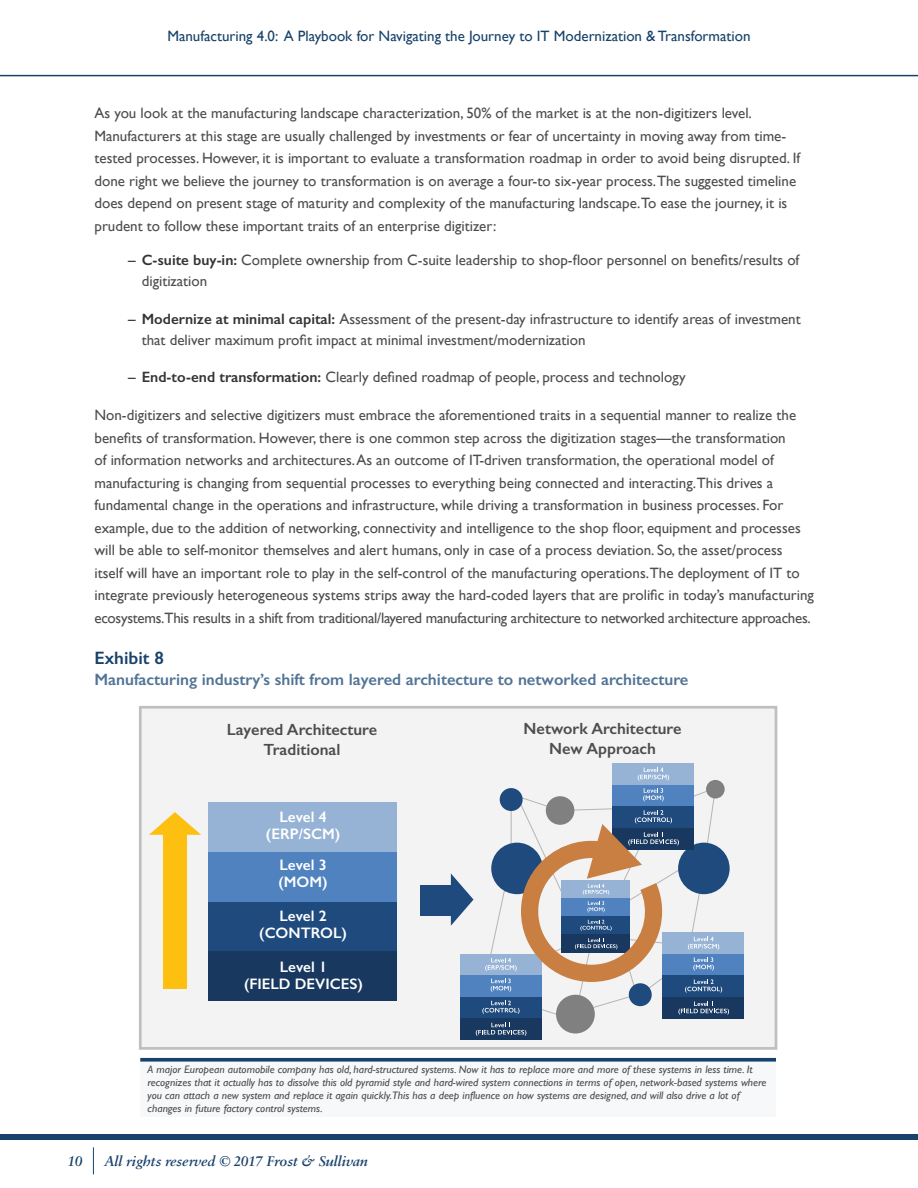
<style>
.page{position:relative;width:918px;height:1188px;background:#fff}
.page>*{position:absolute;margin:0;border:0;box-sizing:border-box;transform-origin:0 0}
.t1{font:600 18px "Gill Sans";color:#18426b}
.t2{font:600 16.5px "Gill Sans";color:#517496}
.t3{font:600 16.2px/19.5px "Gill Sans";color:#4e4d4e;text-align:center}
.t4{font:600 15.15px/16.8px "Gill Sans";color:#fff;text-align:center}
.t5{font:15px/22.5px "Gill Sans";color:#4d4d4f}
.t6{font:15px/21px "Gill Sans";color:#4d4d4f}
.t7{font:15px "Gill Sans";color:#18426b}
.t8{font:italic 600 15px "Sabon MT Pro";color:#18426b}
.t9{font:italic 10.8px/13px "Gill Sans";color:#4d4d4e;scale:1.04 1}
.s1{color:#353435}
.s2{font-weight:600;color:#353435}
</style>
<div class="page">
<div style="left:0;top:1134px;width:918px;height:5px;background:#18426b"></div>
<hr style="left:0;top:75px;width:918px;height:1px;background:#18426b">
<svg style="left:93px;top:1147px;width:1px;height:27px"></svg>
<div style="left:140px;top:1057px;width:636px;height:60px;background:#f6f8fa"></div>
<svg style="left:140px;top:1058px;width:636px;height:4px;background:#2f5479"></svg>
<div style="left:140px;top:707px;width:636px;height:341px;background:#f3f3f3"></div>
<div style="left:139px;top:706px;width:638px;height:344px;border:3px solid #c0bfbf"></div>
<svg style="left:149px;top:812px;width:52px;height:23px"></svg>
<div style="left:163px;top:827px;width:24px;height:162px;background:#fdc010"></div>
<div style="left:421px;top:885px;width:30px;height:30px;background:#1f4a7e"></div>
<div style="left:706px;top:780px;width:19px;height:19px;background:#808080;border-radius:50%"></div>
<div style="left:208px;top:802px;width:189px;height:50px;background:#96b3d6"></div>
<div style="left:208px;top:852px;width:189px;height:50px;background:#4f82be"></div>
<div style="left:208px;top:902px;width:189px;height:50px;background:#1f4a7e"></div>
<div style="left:208px;top:952px;width:189px;height:49px;background:#19385f"></div>
<div style="left:460px;top:1018px;width:81px;height:22px;background:#19385f"></div>
<div style="left:662px;top:933px;width:82px;height:21px;background:#96b3d6"></div>
<div style="left:662px;top:954px;width:82px;height:22px;background:#4f82be"></div>
<div style="left:662px;top:976px;width:82px;height:21px;background:#1f4a7e"></div>
<div style="left:662px;top:997px;width:82px;height:22px;background:#19385f"></div>
<div style="left:612px;top:763px;width:82px;height:22px;background:#96b3d6"></div>
<div style="left:612px;top:785px;width:82px;height:21px;background:#4f82be"></div>
<svg style="left:638px;top:767px;width:31px;height:14px"></svg>
<svg style="left:451px;top:787px;width:278px;height:249px"></svg>
<p class="t7" style="left:167px;top:27px;width:585px">Manufacturing 4.0: A Playbook for Navigating the Journey to IT Modernization &amp; Transformation</p>
<p class="t5" style="left:94px;top:102px;width:707px">As you look at the manufacturing landscape characterization, 50% of the market is at the non-digitizers level.<br>Manufacturers at this stage are usually challenged by investments or fear of uncertainty in moving away from time&shy;tested processes. However, it is important to evaluate a transformation roadmap in order to avoid being disrupted. If done right we believe the journey to transformation is on average a four-to six-year process.The suggested timeline does depend on present stage of maturity and complexity of the manufacturing landscape.To ease the journey, it is prudent to follow these important traits of an enterprise digitizer:</p>
<p class="t6" style="left:142px;top:250px;width:659px;text-indent:-14px"><span class="s1">–</span> <span class="s2">C-suite buy-in:</span> Complete ownership from C-suite leadership to shop-floor personnel on benefits/results of digitization</p>
<p class="t6" style="left:142px;top:308px;width:660px;text-indent:-14px"><span class="s1">–</span> <span class="s2">Modernize at minimal capital:</span> Assessment of the present-day infrastructure to identify areas of investment that deliver maximum profit impact at minimal investment/modernization</p>
<p class="t6" style="left:128px;top:366px;width:559px"><span class="s1">–</span> <span class="s2">End-to-end transformation:</span> Clearly defined roadmap of people, process and technology</p>
<p class="t5" style="left:94px;top:404px;width:721px">Non-digitizers and selective digitizers must embrace the aforementioned traits in a sequential manner to realize the benefits of transformation. However, there is one common step across the digitization stages—the transformation<br>of information networks and architectures. As an outcome of IT-driven transformation, the operational model of manufacturing is changing from sequential processes to everything being connected and interacting.This drives a fundamental change in the operations and infrastructure, while driving a transformation in business processes. For example, due to the addition of networking, connectivity and intelligence to the shop floor, equipment and processes will be able to self-monitor themselves and alert humans, only in case of a process deviation. So, the asset/process itself will have an important role to play in the self-control of the manufacturing operations.The deployment of IT to integrate previously heterogeneous systems strips away the hard-coded layers that are prolific in today’s manufacturing ecosystems.This results in a shift from traditional/layered manufacturing architecture to networked architecture approaches.</p>
<p class="t1" style="left:94px;top:647px;width:71px">Exhibit 8</p>
<p class="t2" style="left:94px;top:670px;width:596px">Manufacturing industry’s shift from layered architecture to networked architecture</p>
<p class="t3" style="left:227px;top:720px;width:152px">Layered Architecture<br>Traditional</p>
<p class="t3" style="left:524px;top:719px;width:159px">Network Architecture<br>New Approach</p>
<p class="t4" style="left:266px;top:809px;width:76px">Level 4 (ERP/SCM)</p>
<p class="t4" style="left:278px;top:857px;width:51px;text-align:left">Level 3 (MOM)</p>
<p class="t4" style="left:259px;top:908px;width:89px">Level 2 (CONTROL)</p>
<p class="t4" style="left:244px;top:959px;width:120px">Level 1<br>(FIELD DEVICES)</p>
<p class="t9" style="left:147px;top:1063px;width:597px">A major European automobile company has old, hard-structured systems. Now it has to replace more and more of these systems in less time. It recognizes that it actually has to dissolve this old pyramid style and hard-wired system connections in terms of open, network-based systems where you can attach a new system and replace it again quickly.This has a deep influence on how systems are designed, and will also drive a lot of changes in future factory control systems.</p>
<p class="t8" style="left:68px;top:1153px;width:16px">10</p>
<p class="t8" style="left:104px;top:1153px;width:265px">All rights reserved © 2017 Frost &amp; Sullivan</p>
</div>
